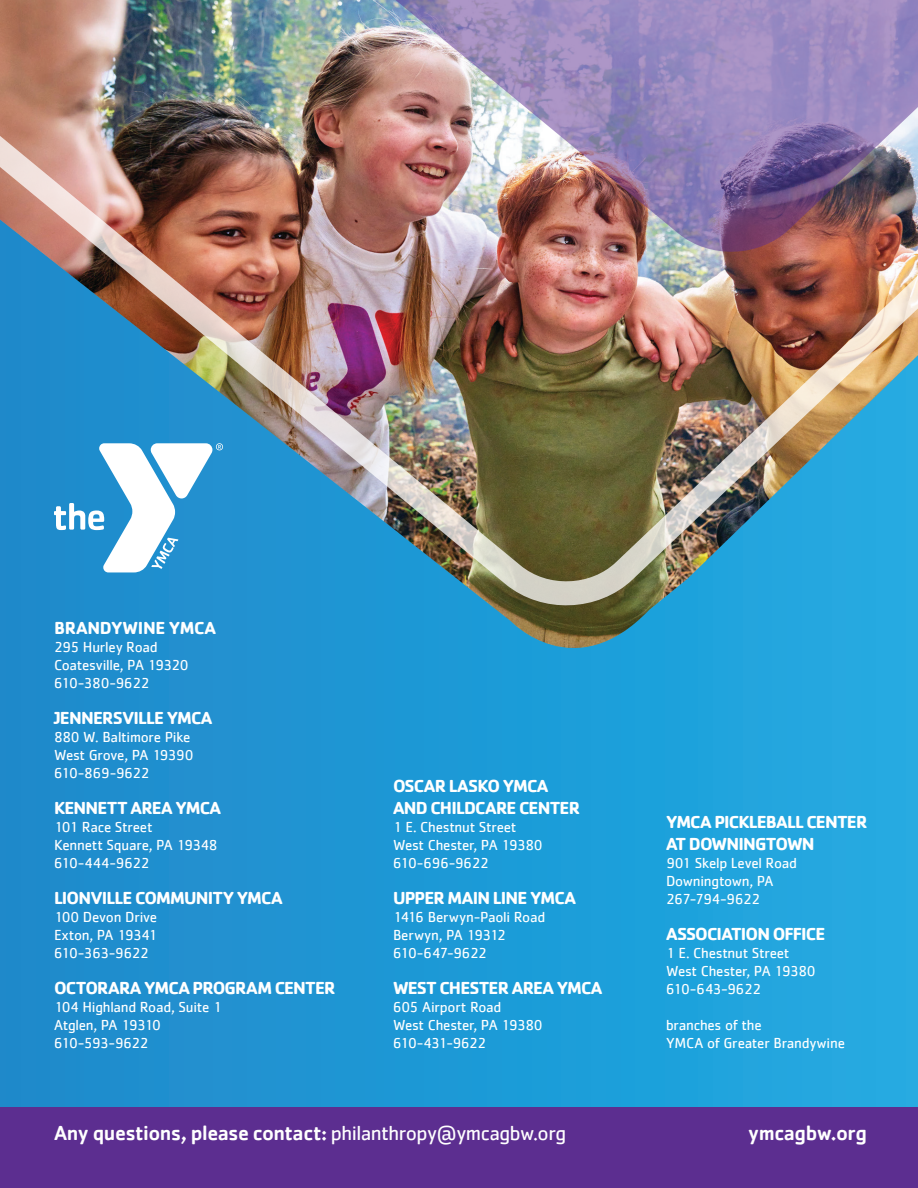
<style>
.page{position:relative;width:918px;height:1188px;background:#fff}
.page>*{position:absolute;margin:0;border:0;box-sizing:border-box;transform-origin:0 0}
.t1{font:500 21px "Cachet";letter-spacing:-.025em;color:#fff}
.t2{font:700 18px/21.6px "Cachet";letter-spacing:-.045em;color:#fff}
.t3{font:700 18px "Cachet";letter-spacing:-.02em;color:#fff}
.t4{font:15px/18px "Cachet";letter-spacing:-.02em;color:#fff}
.s1{font-weight:400}
</style>
<div class="page">
<div style="left:0;top:0;width:918px;height:1188px;background:linear-gradient(to right,#1d89ca,#21abe2)"></div>
<svg style="left:0;top:650px;width:918px;height:38px;background:#1f99d6"></svg>
<img style="left:0;top:609px;width:918px;height:41px">
<img style="left:0;top:0;width:918px;height:609px">
<img style="left:74px;top:0;width:844px;height:259px">
<svg style="left:54px;top:443px;width:169px;height:129px"></svg>
<div style="left:0;top:1107px;width:918px;height:81px;background:#5c2e90"></div>
<p class="t3" style="left:54px;top:616px;width:164px">BRANDYWINE YMCA</p>
<p class="t4" style="left:54px;top:637px;width:136px">295 Hurley Road<br>Coatesville, PA 19320<br>610-380-9622</p>
<p class="t2" style="left:54px;top:706px;width:160px">JENNERSVILLE YMCA</p>
<p class="t4" style="left:54px;top:727px;width:141px">880 W. Baltimore Pike<br>West Grove, PA 19390<br>610-869-9622</p>
<p class="t2" style="left:54px;top:796px;width:169px">KENNETT AREA YMCA</p>
<p class="t4" style="left:54px;top:817px;width:165px">101 Race Street<br>Kennett Square, PA 19348<br>610-444-9622</p>
<p class="t2" style="left:54px;top:886px;width:230px">LIONVILLE COMMUNITY YMCA</p>
<p class="t4" style="left:54px;top:907px;width:105px;text-align:justify">100 Devon Drive Exton, PA 19341<br>610-363-9622</p>
<p class="t2" style="left:54px;top:976px;width:283px">OCTORARA YMCA PROGRAM CENTER</p>
<p class="t4" style="left:54px;top:997px;width:169px">104 Highland Road, Suite 1<br>Atglen, PA 19310<br>610-593-9622</p>
<p class="t2" style="left:393px;top:774px;width:189px">OSCAR LASKO YMCA<br>AND CHILDCARE CENTER</p>
<p class="t4" style="left:393px;top:817px;width:151px">1 E. Chestnut Street<br>West Chester, PA 19380<br>610-696-9622</p>
<p class="t2" style="left:393px;top:886px;width:185px">UPPER MAIN LINE YMCA</p>
<p class="t4" style="left:393px;top:907px;width:154px">1416 Berwyn-Paoli Road<br>Berwyn, PA 19312<br>610-647-9622</p>
<p class="t2" style="left:393px;top:976px;width:211px">WEST CHESTER AREA YMCA</p>
<p class="t4" style="left:393px;top:997px;width:151px">605 Airport Road<br>West Chester, PA 19380<br>610-431-9622</p>
<p class="t2" style="left:666px;top:811px;width:203px;line-height:21.1px">YMCA PICKLEBALL CENTER<br>AT DOWNINGTOWN</p>
<p class="t4" style="left:666px;top:853px;width:132px">901 Skelp Level Road<br>Downingtown, PA<br>267-794-9622</p>
<p class="t2" style="left:666px;top:922px;width:161px">ASSOCIATION OFFICE</p>
<p class="t4" style="left:666px;top:943px;width:151px">1 E. Chestnut Street<br>West Chester, PA 19380<br>610-643-9622</p>
<p class="t4" style="left:666px;top:1015px;width:181px">branches of the<br>YMCA of Greater Brandywine</p>
<h1 class="t1" style="left:54px;top:1120px;width:514px">Any questions, please contact: <span class="s1">philanthropy@ymcagbw.org</span></h1>
<h1 class="t1" style="left:748px;top:1120px;width:120px">ymcagbw.org</h1>
</div>
